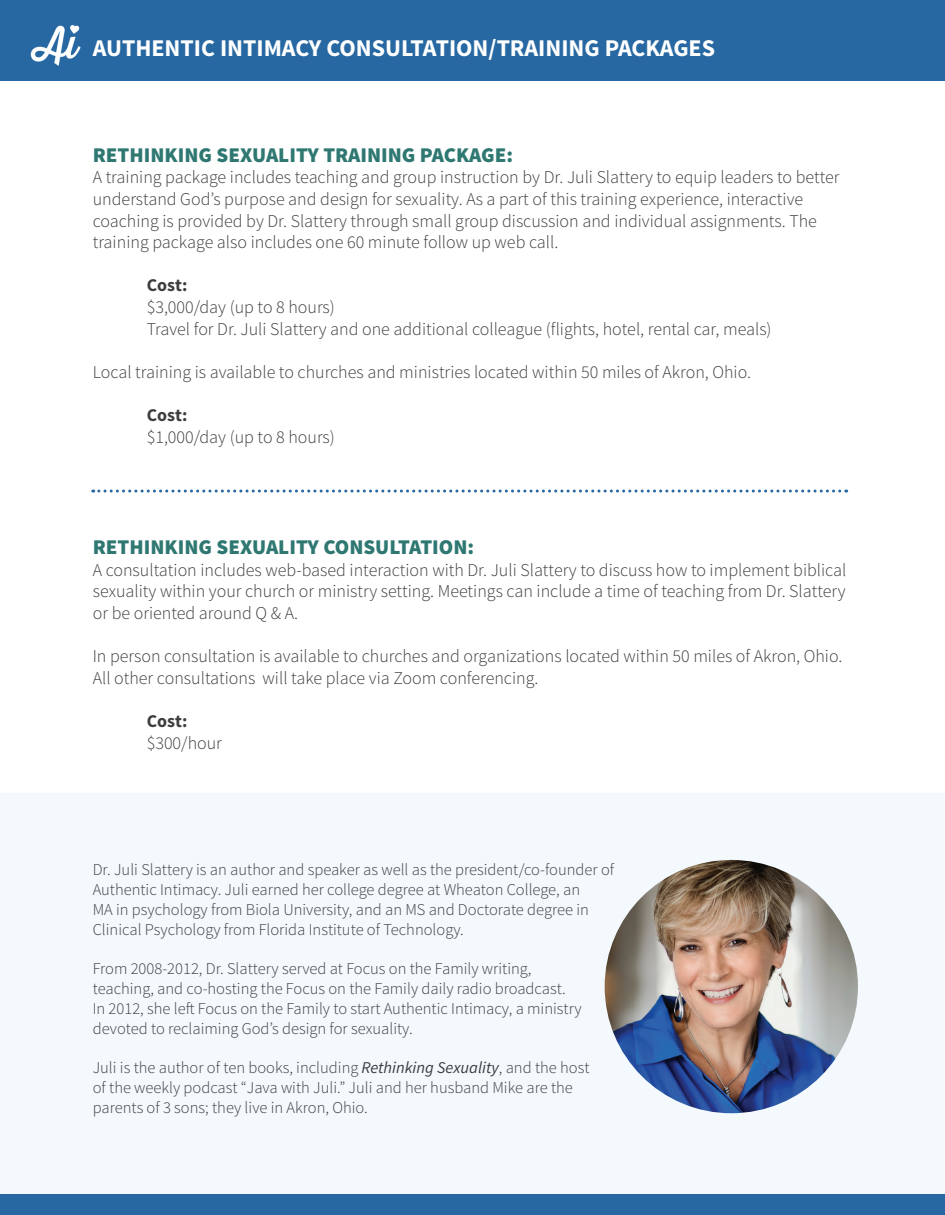
<style>
.page{position:relative;width:945px;height:1215px;background:#fff}
.page>*{position:absolute;margin:0;border:0;box-sizing:border-box;transform-origin:0 0}
.t1{font:700 24px "Source Sans Pro";color:#fff}
.t2{font:900 21px "Source Sans Pro";color:#2f7872}
.t3{font:300 18px/21.6px "Source Sans Pro";color:#3e3e3f}
.t4{font:700 18px "Source Sans Pro";color:#3e3e3f}
.t5{font:300 16.5px/19.8px "Source Sans Pro";color:#3e3e3f}
.s1{font-weight:400;font-style:italic}
</style>
<div class="page">
<div style="left:0;top:793px;width:945px;height:422px;background:#f3f9fc"></div>
<svg style="left:93px;top:490px;width:754px;height:3px"></svg>
<div style="left:0;top:1194px;width:945px;height:21px;background:#2768a2"></div>
<img style="left:605px;top:860px;width:253px;height:253px;border-radius:127px">
<div style="left:0;top:0;width:945px;height:80px;background:#2768a2"></div>
<img style="left:30px;top:25px;width:51px;height:41px">
<h1 class="t1" style="left:93px;top:33px;width:624px">AUTHENTIC INTIMACY CONSULTATION/TRAINING PACKAGES</h1>
<p class="t2" style="left:93px;top:141px;width:422px">RETHINKING SEXUALITY TRAINING PACKAGE:</p>
<p class="t3" style="left:93px;top:167px;width:748px">A training package includes teaching and group instruction by Dr. Juli Slattery to equip leaders to better understand God’s purpose and design for sexuality. As a part of this training experience, interactive coaching is provided by Dr. Slattery through small group discussion and individual assignments. The training package also includes one 60 minute follow up web call.</p>
<p class="t4" style="left:147px;top:274px;width:42px">Cost:</p>
<p class="t3" style="left:147px;top:296px;width:626px">$3,000/day (up to 8 hours)<br>Travel for Dr. Juli Slattery and one additional colleague (flights, hotel, rental car, meals)</p>
<p class="t3" style="left:93px;top:361px;width:660px">Local training is available to churches and ministries located within 50 miles of Akron, Ohio.</p>
<p class="t4" style="left:147px;top:404px;width:42px">Cost:</p>
<p class="t3" style="left:147px;top:426px;width:190px">$1,000/day (up to 8 hours)</p>
<p class="t2" style="left:93px;top:534px;width:383px">RETHINKING SEXUALITY CONSULTATION:</p>
<p class="t3" style="left:93px;top:559px;width:755px;text-align:justify">A consultation includes web-based interaction with Dr. Juli Slattery to discuss how to implement biblical sexuality within your church or ministry setting. Meetings can include a time of teaching from Dr. Slattery or be oriented around Q &amp; A.</p>
<p class="t3" style="left:93px;top:646px;width:751px">In person consultation is available to churches and organizations located within 50 miles of Akron, Ohio.<br>All other consultations will take place via Zoom conferencing.</p>
<p class="t4" style="left:147px;top:710px;width:42px">Cost:</p>
<p class="t3" style="left:147px;top:732px;width:77px">$300/hour</p>
<p class="t5" style="left:93px;top:860px;width:523px">Dr. Juli Slattery is an author and speaker as well as the president/co-founder of Authentic Intimacy. Juli earned her college degree at Wheaton College, an<br>MA in psychology from Biola University, and an MS and Doctorate degree in Clinical Psychology from Florida Institute of Technology.</p>
<p class="t5" style="left:93px;top:959px;width:490px">From 2008-2012, Dr. Slattery served at Focus on the Family writing, teaching, and co-hosting the Focus on the Family daily radio broadcast.<br>In 2012, she left Focus on the Family to start Authentic Intimacy, a ministry devoted to reclaiming God’s design for sexuality.</p>
<p class="t5" style="left:93px;top:1058px;width:498px">Juli is the author of ten books, including <span class="s1">Rethinking Sexuality</span>, and the host of the weekly podcast “Java with Juli.” Juli and her husband Mike are the parents of 3 sons; they live in Akron, Ohio.</p>
</div>
